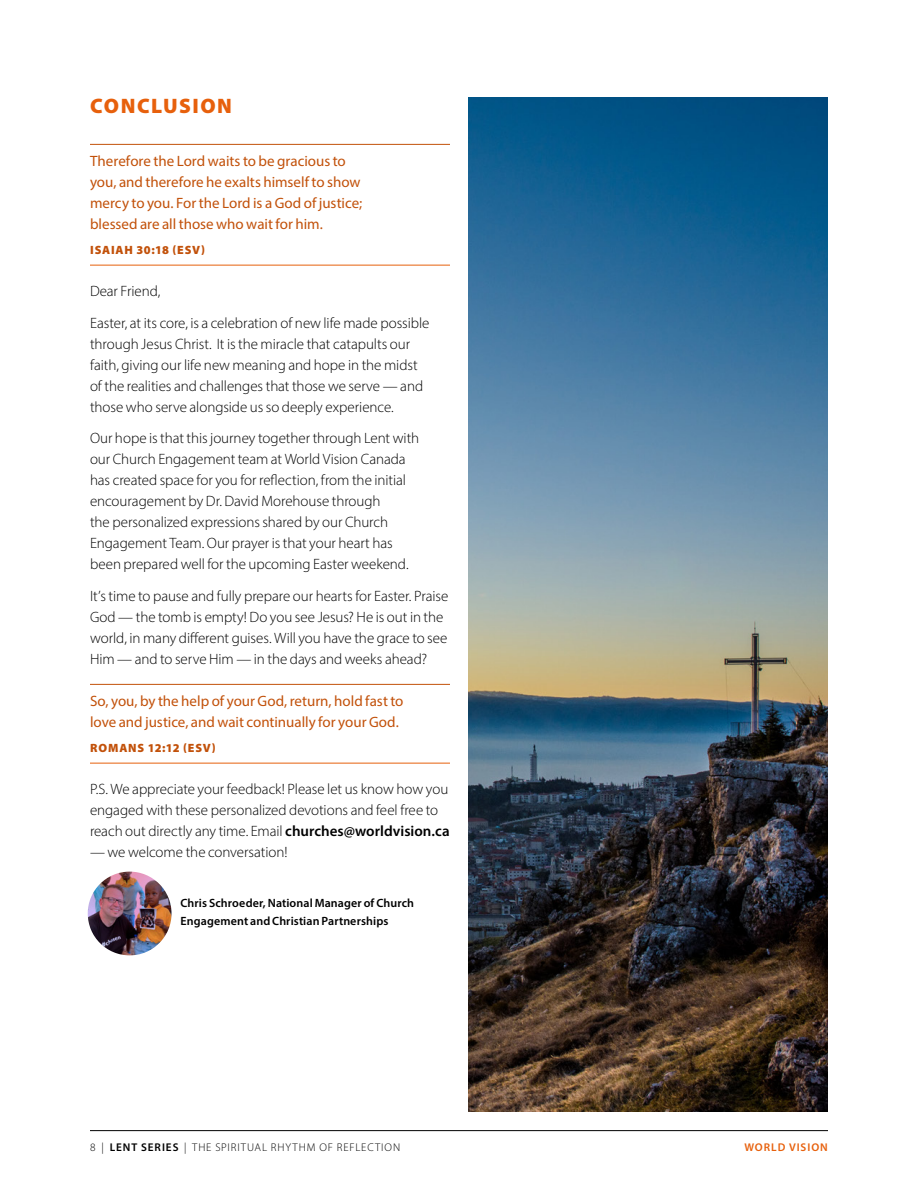
<style>
.page{position:relative;width:918px;height:1188px;background:#fff}
.page>*{position:absolute;margin:0;border:0;box-sizing:border-box;transform-origin:0 0}
.H_Heading{font:900 21px "Myriad Pro";letter-spacing:.07em;color:#e7600c}
.P_Body_Text__Sans{font:300 15px/21px "Myriad Pro";letter-spacing:-.005em;color:#000}
.P_Scripture{font:15px/21px "Myriad Pro";color:#c2510a}
.P_Acknowledgment{font:600 12px/18px "Myriad Pro";letter-spacing:.01em;color:#000}
.P_Scripture_Chapter{font:900 12px "Myriad Pro";letter-spacing:.07em;color:#c2510a}
.P_Page_Number{font:300 11.25px "Myriad Pro";letter-spacing:.08em;color:#000}
.P_Page_Number-2{font:600 11.25px "Myriad Pro";letter-spacing:.085em;color:#e7600c}
.s1{font-weight:600}
</style>
<div class="page">
<hr style="left:90px;top:1130px;width:738px;height:1px;background:#000">
<hr style="left:90px;top:144px;width:360px;height:1px;background:#c2510a">
<hr style="left:90px;top:265px;width:360px;height:1px;background:#e7600c">
<hr style="left:90px;top:684px;width:360px;height:1px;background:#c2510a">
<hr style="left:90px;top:763px;width:360px;height:1px;background:#e7600c">
<img style="left:468px;top:98px;width:360px;height:1014px">
<img style="left:88px;top:872px;width:84px;height:83px;border-radius:42px">
<p class="H_Heading" style="left:90px;top:92px;width:143px">CONCLUSION</p>
<p class="P_Scripture" style="left:90px;top:150px;width:274px">Therefore the Lord waits to be gracious to you, and therefore he exalts himself to show mercy to you. For the Lord is a God of justice; blessed are all those who wait for him.</p>
<p class="P_Scripture_Chapter" style="left:90px;top:242px;width:116px">ISAIAH 30:18 (ESV)</p>
<p class="P_Body_Text__Sans" style="left:90px;top:281px;width:72px">Dear Friend,</p>
<p class="P_Body_Text__Sans" style="left:90px;top:312px;width:341px">Easter, at its core, is a celebration of new life made possible through Jesus Christ. It is the miracle that catapults our faith, giving our life new meaning and hope in the midst of the realities and challenges that those we serve — and those who serve alongside us so deeply experience.</p>
<p class="P_Body_Text__Sans" style="left:90px;top:428px;width:331px">Our hope is that this journey together through Lent with our Church Engagement team at World Vision Canada has created space for you for reflection, from the initial encouragement by Dr. David Morehouse through<br>the personalized expressions shared by our Church Engagement Team. Our prayer is that your heart has been prepared well for the upcoming Easter weekend.</p>
<p class="P_Body_Text__Sans" style="left:90px;top:585px;width:360px">It’s time to pause and fully prepare our hearts for Easter. Praise God — the tomb is empty! Do you see Jesus? He is out in the world, in many different guises. Will you have the grace to see Him — and to serve Him — in the days and weeks ahead?</p>
<p class="P_Scripture" style="left:90px;top:690px;width:315px">So, you, by the help of your God, return, hold fast to love and justice, and wait continually for your God.</p>
<p class="P_Scripture_Chapter" style="left:90px;top:740px;width:127px">ROMANS 12:12 (ESV)</p>
<p class="P_Body_Text__Sans" style="left:90px;top:779px;width:361px">P.S. We appreciate your feedback! Please let us know how you engaged with these personalized devotions and feel free to reach out directly any time. Email <span class="s1">churches@worldvision.ca</span></p>
<p class="P_Body_Text__Sans" style="left:90px;top:842px;width:199px">— we welcome the conversation!</p>
<p class="P_Acknowledgment" style="left:181px;top:893px;width:235px">Chris Schroeder, National Manager of Church<br>Engagement and Christian Partnerships</p>
<p class="P_Page_Number" style="left:90px;top:1141px;width:312px">8 | <span class="s1">LENT SERIES</span> | THE SPIRITUAL RHYTHM OF REFLECTION</p>
<p class="P_Page_Number-2" style="left:744px;top:1141px;width:85px">WORLD VISION</p>
</div>
